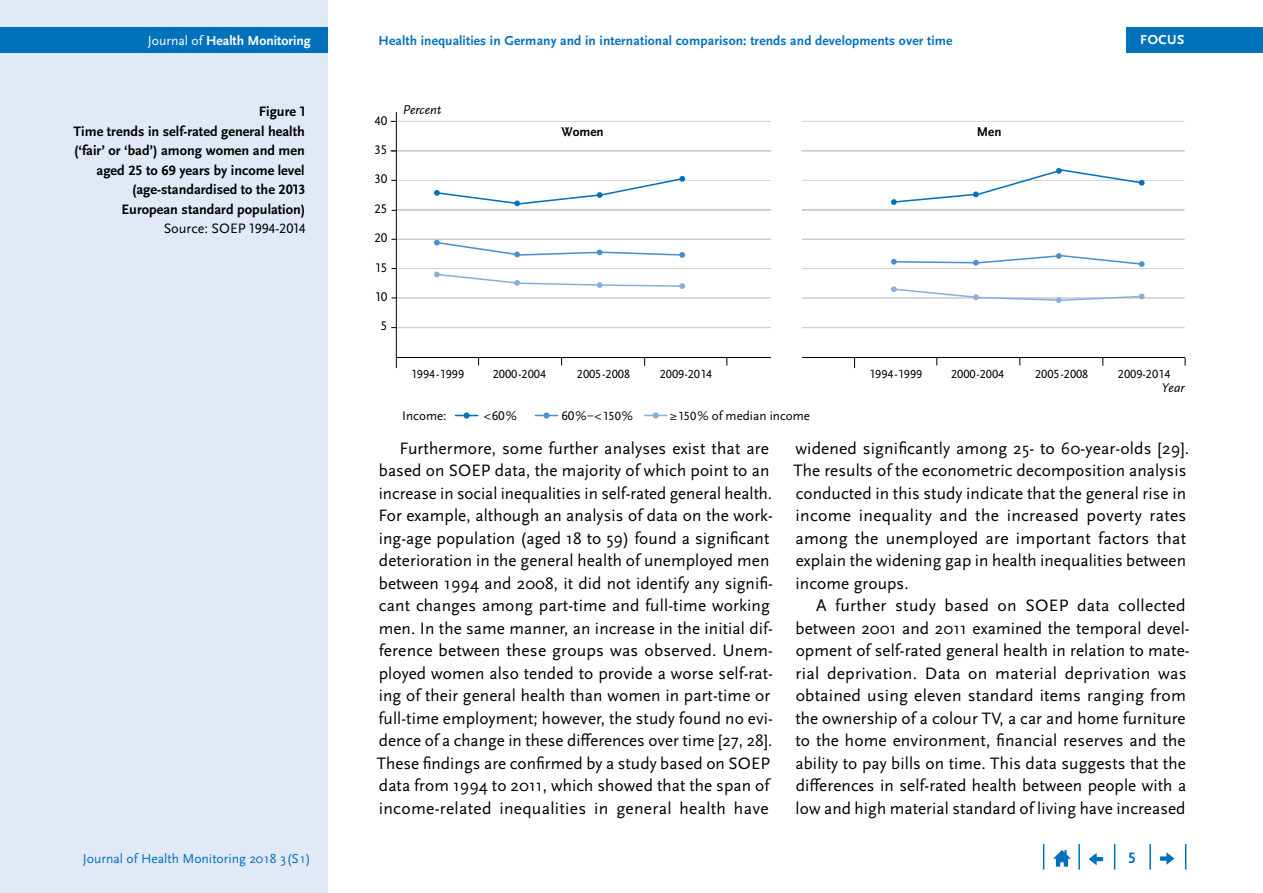
<style>
.page{position:relative;width:1263px;height:893px;background:#fff}
.page>*{position:absolute;margin:0;border:0;box-sizing:border-box;transform-origin:0 0}
.Copy_Einzug{font:17.25px/22.5px "Scala Sans Pro";letter-spacing:.005em;color:#000}
.t1{font:700 15.75px "Scala Sans Pro";color:#0072bc}
.t2{font:700 14.25px/19.5px "Scala Sans Pro";color:#000;text-align:right}
.t3{font:14.25px "Scala Sans Pro";color:#000}
.t4{font:13.65px "Scala Sans Pro Regular 5";color:#0072bc}
.t5{font:13.65px "Scala Sans Pro Bold 4";color:#fff}
.t6{font:13.5px "Scala Sans Pro Bold 4";letter-spacing:.01em;color:#0072bc}
.t7{font:13.5px "Scala Sans Pro Bold 6";letter-spacing:.04em;color:#fff}
.t8{font:italic 13.35px "Scala Sans Pro";color:#000}
.t9{font:13.35px "Scala Sans Pro Bold 7";color:#000}
.t10{font:13.05px "Scala Sans Pro Regular 6";color:#000}
.t11{font:12.3px "Scala Sans Pro Regular 6";color:#000}
.s1{font-family:"Scala Sans Pro Regular 3"}
.s2{font-size:12.3px}
</style>
<div class="page">
<div style="left:0;top:0;width:327px;height:893px;background:#e1e8f6"></div>
<div style="left:0;top:28px;width:327px;height:25px;background:#0072bc"></div>
<svg style="left:1185px;top:844px;width:1px;height:26px"></svg>
<hr style="left:1149px;top:844px;width:2px;height:26px;background:#0072bc">
<svg style="left:1114px;top:844px;width:1px;height:26px"></svg>
<hr style="left:1078px;top:844px;width:2px;height:26px;background:#0072bc">
<svg style="left:1043px;top:844px;width:1px;height:26px"></svg>
<svg style="left:1053px;top:850px;width:18px;height:17px"></svg>
<svg style="left:1089px;top:853px;width:14px;height:12px"></svg>
<svg style="left:1160px;top:852px;width:14px;height:13px"></svg>
<div style="left:1126px;top:28px;width:137px;height:25px;background:#0072bc"></div>
<hr style="left:396px;top:268px;width:788px;height:1px;background:#d1d3d4">
<hr style="left:396px;top:239px;width:788px;height:1px;background:#d1d3d4">
<hr style="left:396px;top:209px;width:788px;height:1px;background:#d1d3d4">
<hr style="left:396px;top:150px;width:788px;height:1px;background:#d1d3d4">
<hr style="left:397px;top:180px;width:787px;height:1px;background:#d1d3d4">
<hr style="left:396px;top:121px;width:788px;height:1px;background:#d1d3d4">
<hr style="left:397px;top:298px;width:787px;height:1px;background:#d1d3d4">
<hr style="left:396px;top:327px;width:788px;height:1px;background:#d1d3d4">
<hr style="left:396px;top:357px;width:789px;height:1px;background:#000">
<hr style="left:396px;top:112px;width:1px;height:256px;background:#000">
<svg style="left:455px;top:413px;width:23px;height:5px"></svg>
<svg style="left:535px;top:413px;width:23px;height:5px"></svg>
<svg style="left:645px;top:413px;width:22px;height:5px"></svg>
<svg style="left:891px;top:253px;width:254px;height:14px"></svg>
<svg style="left:891px;top:286px;width:254px;height:17px"></svg>
<svg style="left:891px;top:168px;width:254px;height:37px"></svg>
<svg style="left:435px;top:241px;width:250px;height:17px"></svg>
<svg style="left:434px;top:271px;width:251px;height:18px"></svg>
<svg style="left:434px;top:176px;width:251px;height:30px"></svg>
<div style="left:771px;top:57px;width:30px;height:333px;background:#fff"></div>
<p class="t5" style="left:148px;top:33px;width:164px"><span class="s1">Journal of</span> Health Monitoring</p>
<p class="t6" style="left:378px;top:33px;width:575px">Health inequalities in Germany and in international comparison: trends and developments over time</p>
<p class="t2" style="left:74px;top:102px;width:234px">Figure 1<br>Time trends in self-rated general health (‘fair’ or ‘bad’) among women and men aged 25 to 69 years by income level (age-standardised to the 2013<br>European standard population)</p>
<p class="t3" style="left:164px;top:220px;width:143px">Source: SOEP 1994-2014</p>
<p class="t10" style="left:374px;top:113px;width:15px">40</p>
<p class="t10" style="left:374px;top:142px;width:15px">35</p>
<p class="t10" style="left:374px;top:172px;width:15px">30</p>
<p class="t10" style="left:374px;top:201px;width:15px">25</p>
<p class="t10" style="left:374px;top:230px;width:15px">20</p>
<p class="t10" style="left:374px;top:260px;width:15px">15</p>
<p class="t10" style="left:374px;top:289px;width:15px">10</p>
<p class="t10" style="left:381px;top:318px;width:8px">5</p>
<p class="t8" style="left:403px;top:102px;width:40px">Percent</p>
<p class="t9" style="left:562px;top:123px;width:44px">Women</p>
<p class="t9" style="left:977px;top:123px;width:26px">Men</p>
<p class="t7" style="left:1140px;top:32px;width:46px">FOCUS</p>
<p class="t11" style="left:411px;top:366px;width:55px">1994-1999</p>
<p class="t11" style="left:493px;top:366px;width:55px">2000-2004</p>
<p class="t11" style="left:577px;top:366px;width:55px">2005-2008</p>
<p class="t11" style="left:660px;top:366px;width:54px">2009-2014</p>
<p class="t10" style="left:402px;top:408px;width:46px">Income:</p>
<p class="t10" style="left:561px;top:408px;width:73px">60%<span class="s2">–</span>&lt;<span class="s2">150</span>%</p>
<p class="t10" style="left:670px;top:408px;width:142px">≥<span class="s2">150</span>% of median income</p>
<p class="t10" style="left:484px;top:408px;width:35px">&lt;60%</p>
<p class="t11" style="left:869px;top:366px;width:55px">1994-1999</p>
<p class="t11" style="left:951px;top:366px;width:55px">2000-2004</p>
<p class="t11" style="left:1035px;top:366px;width:55px">2005-2008</p>
<p class="t11" style="left:1118px;top:366px;width:54px">2009-2014</p>
<p class="t8" style="left:1161px;top:380px;width:25px">Year</p>
<p class="Copy_Einzug" style="left:377px;top:437px;width:398px;text-indent:23px">Furthermore, some further analyses exist that are based on SOEP data, the majority of which point to an increase in social inequalities in self-rated general health.<br>For example, although an analysis of data on the work&shy;ing-age population (aged 18 to 59) found a significant deterioration in the general health of unemployed men between 1994 and 2008, it did not identify any signifi&shy;cant changes among part-time and full-time working men. In the same manner, an increase in the initial dif&shy;ference between these groups was observed. Unem&shy;ployed women also tended to provide a worse self-rat&shy;ing of their general health than women in part-time or full-time employment; however, the study found no evi&shy;dence of a change in these differences over time [27, 28].<br>These findings are confirmed by a study based on SOEP data from 1994 to 2011, which showed that the span of income-related inequalities in general health have</p>
<p class="Copy_Einzug" style="left:793px;top:437px;width:397px">widened significantly among 25- to 60-year-olds [29].<br>The results of the econometric decomposition analysis conducted in this study indicate that the general rise in income inequality and the increased poverty rates among the unemployed are important factors that explain the widening gap in health inequalities between income groups.</p>
<p class="Copy_Einzug" style="left:795px;top:594px;width:396px;text-indent:21px">A further study based on SOEP data collected between 2001 and 2011 examined the temporal devel&shy;opment of self-rated general health in relation to mate&shy;rial deprivation. Data on material deprivation was obtained using eleven standard items ranging from the ownership of a colour TV, a car and home furniture to the home environment, financial reserves and the ability to pay bills on time. This data suggests that the differences in self-rated health between people with a low and high material standard of living have increased</p>
<p class="t4" style="left:83px;top:850px;width:229px">Journal of Health Monitoring 2018 3(S1)</p>
<p class="t1" style="left:1128px;top:849px;width:9px">5</p>
</div>
